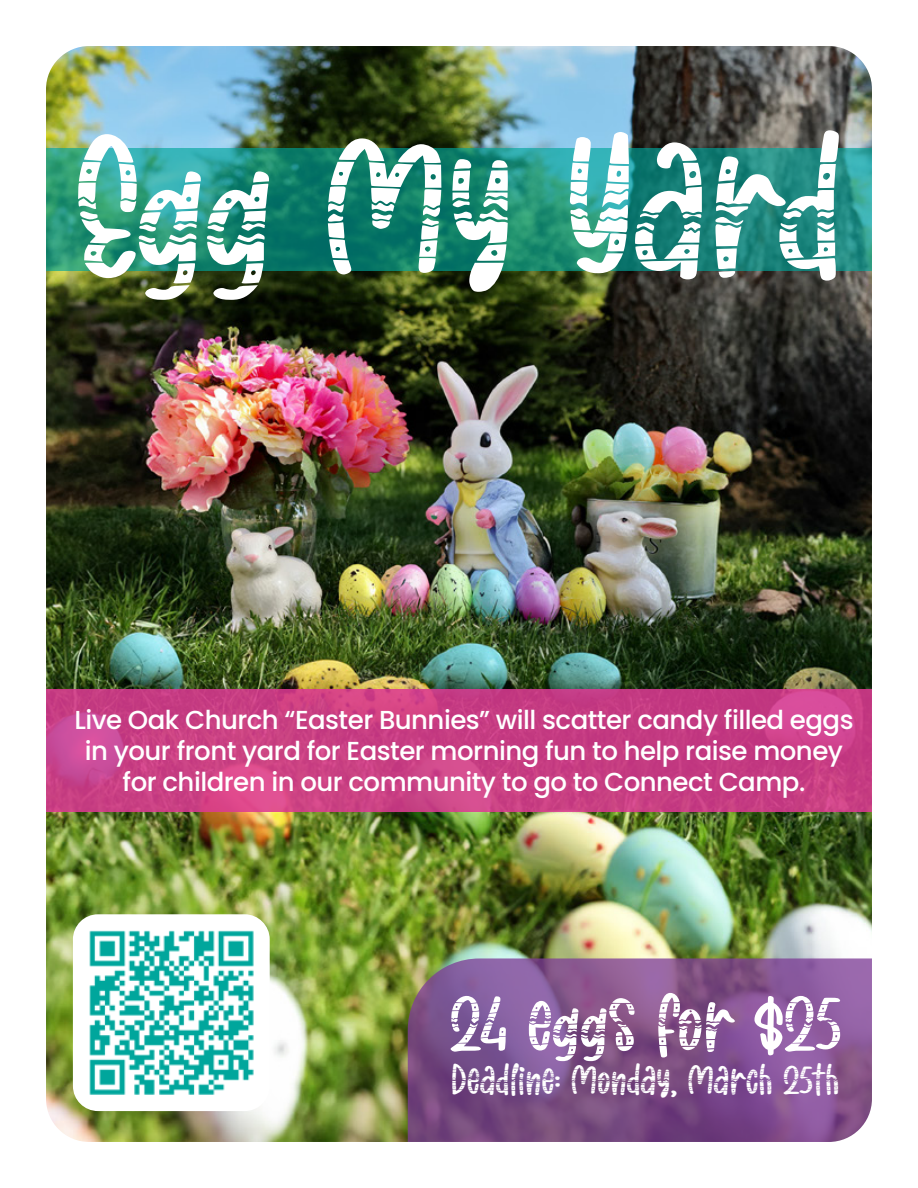
<style>
.page{position:relative;width:918px;height:1188px;background:#fff}
.page>*{position:absolute;margin:0;border:0;box-sizing:border-box;transform-origin:0 0}
.t1{font:68.4px "Blaster Easter Ornament";color:#fff}
.t2{font:35.4px "Blaster Easter Ornament";color:#fff}
.t3{font:500 25.95px/31.2px "Poppins";letter-spacing:-.02em;color:#fff;text-align:center}
</style>
<div class="page">
<img style="left:46px;top:46px;width:826px;height:1096px">
<svg style="left:78px;top:134px;width:123px;height:166px;background:#3d9881"></svg>
<svg style="left:207px;top:171px;width:62px;height:129px;background:#146d57"></svg>
<svg style="left:328px;top:139px;width:113px;height:136px;background:#0d735e"></svg>
<svg style="left:452px;top:159px;width:56px;height:133px;background:#11725a"></svg>
<svg style="left:570px;top:132px;width:59px;height:141px;background:#3aa8a1"></svg>
<svg style="left:635px;top:142px;width:67px;height:137px;background:#137169"></svg>
<svg style="left:716px;top:130px;width:123px;height:151px;background:#2a7e76"></svg>
<svg style="left:451px;top:996px;width:30px;height:56px;background:#775493"></svg>
<svg style="left:706px;top:1002px;width:29px;height:50px"></svg>
<svg style="left:755px;top:996px;width:85px;height:59px;background:#905ca2"></svg>
<svg style="left:453px;top:1064px;width:56px;height:32px;background:#6f4782"></svg>
<svg style="left:689px;top:1064px;width:82px;height:31px;background:#7a498d"></svg>
<svg style="left:520px;top:993px;width:160px;height:105px;background:#82558c"></svg>
<svg style="left:784px;top:1063px;width:54px;height:33px;background:#9260a4"></svg>
<p class="t3" style="left:74px;top:704px;width:781px">Live Oak Church “Easter Bunnies” will scatter candy filled eggs in your front yard for Easter morning fun to help raise money for children in our community to go to Connect Camp.</p>
<h1 class="t1" style="left:481px;top:975px;width:224px">✔ ▲ □</h1>
<h2 class="t2" style="left:510px;top:1055px;width:33px">●■</h2>
</div>
